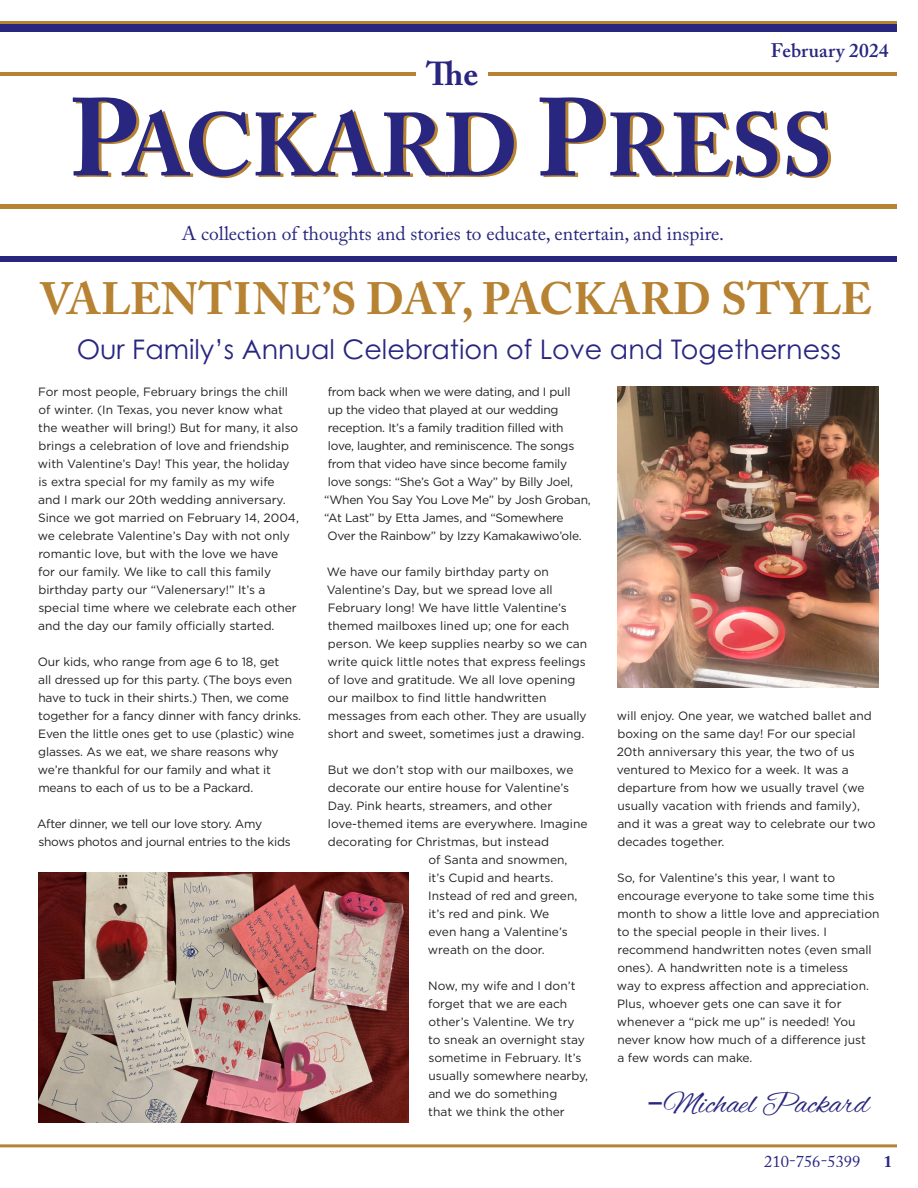
<style>
.page{position:relative;width:918px;height:1188px;background:#fff}
.page>*{position:absolute;margin:0;border:0;box-sizing:border-box;transform-origin:0 0}
.t1{font:700 88.5px "Adobe Caslon Pro";letter-spacing:-.01em;color:#28267f}
.t2{font:700 45px "Adobe Caslon Pro";letter-spacing:.01em;color:#b78232}
.t3{font:700 33px "Adobe Caslon Pro";color:#28267f}
.t4{font:31.5px "Alex Brush";color:#28267f}
.t5{font:27px "Century Gothic Pro";color:#28267f}
.t6{font:19.5px "Adobe Caslon Pro";color:#28267f}
.t7{font:600 19.5px "Adobe Caslon Pro";letter-spacing:.01em;color:#28267f}
.t8{font:16.5px "Adobe Caslon Pro";color:#28267f}
.t9{font:700 16.5px "Adobe Caslon Pro";color:#28267f}
.body{font:12px/18px "Gotham";color:#231f20}
.body-2{font:12px/18px "Gotham";letter-spacing:-.02em;color:#231f20}
.s1{font-size:109.5px}
.s2{font-family:"Open Sans"}
</style>
<div class="page">
<div style="left:0;top:256px;width:905px;height:6px;background:#28267f"></div>
<div style="left:0;top:24px;width:905px;height:8px;background:#28267f"></div>
<hr style="left:0;top:72px;width:905px;height:4px;background:#b78232">
<hr style="left:0;top:205px;width:904px;height:4px;background:#b78232">
<hr style="left:0;top:21px;width:897px;height:3px;background:#b78232">
<div style="left:417px;top:61px;width:71px;height:35px;background:#fff"></div>
<hr style="left:0;top:1144px;width:915px;height:3px;background:#b78232">
<img style="left:617px;top:386px;width:261px;height:302px">
<img style="left:38px;top:873px;width:370px;height:249px">
<div style="left:898px;top:0;width:20px;height:1188px;background:#fff"></div>
<p class="t7" style="left:771px;top:38px;width:120px">February 2024</p>
<p class="t1" style="left:69px;top:93px;width:765px"><span class="s1">P</span>ACKARD <span class="s1">P</span>RESS</p>
<p class="t3" style="left:426px;top:54px;width:54px">The</p>
<p class="t6" style="left:182px;top:222px;width:544px">A collection of thoughts and stories to educate, entertain, and inspire.</p>
<p class="t2" style="left:41px;top:272px;width:833px">VALENTINE’S DAY, PACKARD STYLE</p>
<p class="t5" style="left:77px;top:333px;width:766px">Our Family’s Annual Celebration of Love and Togetherness</p>
<p class="body" style="left:38px;top:382px;width:263px">For most people, February brings the chill of winter. (In Texas, you never know what the weather will bring!) But for many, it also brings a celebration of love and friendship with Valentine’s Day! This year, the holiday is extra special for my family as my wife and I mark our 20th wedding anniversary.<br>Since we got married on February 14, 2004, we celebrate Valentine’s Day with not only romantic love, but with the love we have<br>for our family. We like to call this family birthday party our “Valenersary!” It’s a special time where we celebrate each other and the day our family officially started.</p>
<p class="body" style="left:38px;top:652px;width:265px">Our kids, who range from age 6 to 18, get<br>all dressed up for this party. (The boys even have to tuck in their shirts.) Then, we come together for a fancy dinner with fancy drinks.<br>Even the little ones get to use (plastic) wine glasses. As we eat, we share reasons why we’re thankful for our family and what it means to each of us to be a Packard.</p>
<p class="body-2" style="left:37px;top:814px;width:255px">After dinner, we tell our love story. Amy shows photos and journal entries to the kids</p>
<p class="body-2" style="left:328px;top:382px;width:244px">from back when we were dating, and I pull</p>
<p class="body-2" style="left:328px;top:400px;width:232px">up the video that played at our wedding</p>
<p class="body-2" style="left:328px;top:418px;width:237px">reception. It’s a family tradition filled with</p>
<p class="body-2" style="left:328px;top:436px;width:248px">love, laughter, and reminiscence. The songs</p>
<p class="body-2" style="left:328px;top:454px;width:241px">from that video have since become family</p>
<p class="body-2" style="left:328px;top:472px;width:247px">love songs: “She’s Got a Way” by Billy Joel,</p>
<p class="body-2" style="left:324px;top:490px;width:268px">“When You Say You Love Me” by Josh Groban,</p>
<p class="body-2" style="left:324px;top:508px;width:241px">“At Last” by Etta James, and “Somewhere</p>
<p class="body-2" style="left:327px;top:526px;width:256px">Over the Rainbow” by Izzy Kamakawiwo’ole.</p>
<p class="body" style="left:327px;top:562px;width:262px">We have our family birthday party on Valentine’s Day, but we spread love all February long! We have little Valentine’s themed mailboxes lined up; one for each person. We keep supplies nearby so we can write quick little notes that express feelings of love and gratitude. We all love opening our mailbox to find little handwritten messages from each other. They are usually short and sweet, sometimes just a drawing.</p>
<p class="body" style="left:328px;top:760px;width:247px">But we don’t stop with our mailboxes, we</p>
<p class="body" style="left:328px;top:778px;width:243px">decorate our entire house for Valentine’s</p>
<p class="body" style="left:328px;top:796px;width:226px">Day. Pink hearts, streamers, and other</p>
<p class="body" style="left:328px;top:814px;width:261px">love-themed items are everywhere. Imagine</p>
<p class="body" style="left:328px;top:832px;width:223px">decorating for Christmas, but instead</p>
<p class="body" style="left:428px;top:850px;width:141px">of Santa and snowmen,</p>
<p class="body" style="left:428px;top:868px;width:127px">it’s Cupid and hearts.</p>
<p class="body" style="left:428px;top:886px;width:151px">Instead of red and green,</p>
<p class="body" style="left:428px;top:904px;width:122px">it’s red and pink. We</p>
<p class="body" style="left:428px;top:922px;width:141px">even hang a Valentine’s</p>
<p class="body" style="left:428px;top:940px;width:118px">wreath on the door.</p>
<p class="body" style="left:428px;top:976px;width:161px">Now, my wife and I don’t forget that we are each other’s Valentine. We try to sneak an overnight stay sometime in February. It’s usually somewhere nearby, and we do something<br>that we think the other</p>
<p class="body" style="left:617px;top:706px;width:260px">will enjoy. One year, we watched ballet and boxing on the same day! For our special 20th anniversary this year, the two of us ventured to Mexico for a week. It was a departure from how we usually travel (we usually vacation with friends and family), and it was a great way to celebrate our two decades together.</p>
<p class="body" style="left:617px;top:868px;width:264px">So, for Valentine’s this year, I want to encourage everyone to take some time this month to show a little love and appreciation to the special people in their lives. I recommend handwritten notes (even small ones). A handwritten note is a timeless<br>way to express affection and appreciation.<br>Plus, whoever gets one can save it for whenever a “pick me up” is needed! You never know how much of a difference just<br>a few words can make.</p>
<p class="t4" style="left:648px;top:1086px;width:224px"><span class="s2">–</span>Michael Packard</p>
<p class="t8" style="left:764px;top:1152px;width:98px">210-756-5399</p>
<p class="t9" style="left:884px;top:1152px;width:10px">1</p>
</div>
